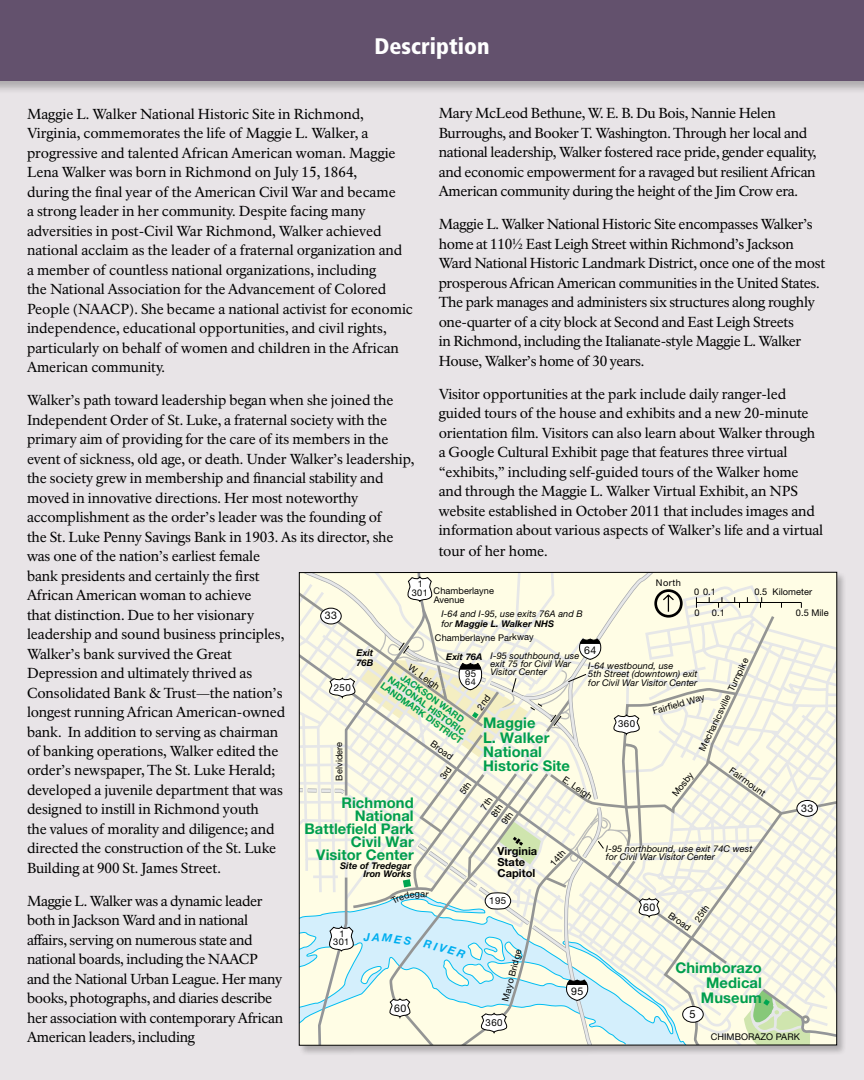
<style>
.page{position:relative;width:864px;height:1080px;background:#fff}
.page>*{position:absolute;margin:0;border:0;box-sizing:border-box;transform-origin:0 0}
.t1{font:900 condensed 22.5px "Frutiger LT Std";color:#fff}
.t2{font:700 14.7px/12.9px "Helvetica Neue";letter-spacing:.005em;color:#009e4d;text-align:right}
.t3{font:14.25px/19.5px "NPS Rawlinson OT";letter-spacing:-.015em;color:#000}
.t4{font:700 11.1px/11.1px "Helvetica Neue";letter-spacing:.005em;color:#000}
.t5{font:11.1px "Helvetica Neue";color:#000}
.t6{font:10.65px "Helvetica Neue";letter-spacing:.04em;color:#000}
.t7{font:9.75px "Helvetica Neue";letter-spacing:.04em;color:#000}
.t8{font:italic 9.15px/8.2px "Helvetica Neue";letter-spacing:.005em;color:#000}
.t9{font:9.15px/8.4px "Helvetica Neue";letter-spacing:.005em;color:#000;text-align:center}
.t10{font:700 9.15px/9.1px "Helvetica Neue";color:#00a14e;text-align:center}
.t11{font:italic 700 9.15px/8.7px "Helvetica Neue";letter-spacing:.005em;color:#000;text-align:right}
.s1{font-weight:700}
</style>
<div class="page">
<div style="left:0;top:0;width:863px;height:1080px;background:#e8e4e7"></div>
<div style="left:0;top:0;width:864px;height:95px;background:#000;opacity:.25"></div>
<div style="left:0;top:0;width:864px;height:81px;background:#63516d"></div>
<div style="left:298px;top:571px;width:549px;height:485px;background:#000;opacity:.25"></div>
<svg style="left:657px;top:574px;width:178px;height:65px;background:#f9f7e3"></svg>
<svg style="left:301px;top:574px;width:355px;height:65px;background:#faf8e3"></svg>
<svg style="left:407px;top:577px;width:26px;height:25px"></svg>
<div style="left:321px;top:608px;width:20px;height:16px;background:#fff;border-radius:50%"></div>
<div style="left:320px;top:608px;width:22px;height:16px;border:1px solid #000;border-radius:50%"></div>
<div style="left:654px;top:589px;width:29px;height:29px;border:3px solid #000;border-radius:50%"></div>
<svg style="left:662px;top:593px;width:13px;height:20px"></svg>
<hr style="left:696px;top:602px;width:105px;height:1px;background:#000">
<svg style="left:760px;top:597px;width:2px;height:11px"></svg>
<svg style="left:718px;top:597px;width:5px;height:11px"></svg>
<svg style="left:734px;top:597px;width:6px;height:11px"></svg>
<svg style="left:299px;top:639px;width:538px;height:406px"></svg>
<h1 class="t1" style="left:374px;top:33px;width:117px">Description</h1>
<p class="t3" style="left:439px;top:104px;width:379px">Mary McLeod Bethune, W. E. B. Du Bois, Nannie Helen Burroughs, and Booker T. Washington. Through her local and national leadership, Walker fostered race pride, gender equality, and economic empowerment for a ravaged but resilient African American community during the height of the Jim Crow era.</p>
<p class="t3" style="left:439px;top:215px;width:388px">Maggie L. Walker National Historic Site encompasses Walker’s home at 110½ East Leigh Street within Richmond’s Jackson Ward National Historic Landmark District, once one of the most prosperous African American communities in the United States.<br>The park manages and administers six structures along roughly one-quarter of a city block at Second and East Leigh Streets<br>in Richmond, including the Italianate-style Maggie L. Walker House, Walker’s home of 30 years.</p>
<p class="t3" style="left:439px;top:384px;width:386px">Visitor opportunities at the park include daily ranger-led guided tours of the house and exhibits and a new 20-minute orientation film. Visitors can also learn about Walker through a Google Cultural Exhibit page that features three virtual “exhibits,” including self-guided tours of the Walker home and through the Maggie L. Walker Virtual Exhibit, an NPS website established in October 2011 that includes images and information about various aspects of Walker’s life and a virtual</p>
<p class="t3" style="left:439px;top:542px;width:111px">tour of her home.</p>
<p class="t3" style="left:27px;top:104px;width:387px">Maggie L. Walker National Historic Site in Richmond, Virginia, commemorates the life of Maggie L. Walker, a progressive and talented African American woman. Maggie Lena Walker was born in Richmond on July 15, 1864,<br>during the final year of the American Civil War and became<br>a strong leader in her community. Despite facing many adversities in post-Civil War Richmond, Walker achieved national acclaim as the leader of a fraternal organization and a member of countless national organizations, including<br>the National Association for the Advancement of Colored People (NAACP). She became a national activist for economic independence, educational opportunities, and civil rights, particularly on behalf of women and children in the African American community.</p>
<p class="t3" style="left:27px;top:391px;width:389px">Walker’s path toward leadership began when she joined the Independent Order of St. Luke, a fraternal society with the primary aim of providing for the care of its members in the event of sickness, old age, or death. Under Walker’s leadership, the society grew in membership and financial stability and moved in innovative directions. Her most noteworthy accomplishment as the order’s leader was the founding of<br>the St. Luke Penny Savings Bank in 1903. As its director, she was one of the nation’s earliest female<br>bank presidents and certainly the first<br>African American woman to achieve<br>that distinction. Due to her visionary<br>leadership and sound business principles,<br>Walker’s bank survived the Great<br>Depression and ultimately thrived as<br>Consolidated Bank &amp; Trust—the nation’s<br>longest running African American-owned<br>bank. In addition to serving as chairman<br>of banking operations, Walker edited the<br>order’s newspaper, The St. Luke Herald;<br>developed a juvenile department that was<br>designed to instill in Richmond youth<br>the values of morality and diligence; and<br>directed the construction of the St. Luke<br>Building at 900 St. James Street.</p>
<p class="t3" style="left:27px;top:891px;width:258px">Maggie L. Walker was a dynamic leader both in Jackson Ward and in national affairs, serving on numerous state and national boards, including the NAACP and the National Urban League. Her many books, photographs, and diaries describe her association with contemporary African American leaders, including</p>
<p class="t9" style="left:656px;top:579px;width:27px">North</p>
<p class="t9" style="left:412px;top:580px;width:18px">1<br>301</p>
<p class="t9" style="left:434px;top:586px;width:62px;line-height:9.3px;text-align:left">Chamberlayne<br>Avenue</p>
<p class="t9" style="left:754px;top:588px;width:59px">0.5 Kilometer</p>
<p class="t9" style="left:694px;top:588px;width:23px">0 0.1</p>
<p class="t9" style="left:712px;top:608px;width:14px">0.1</p>
<p class="t9" style="left:796px;top:608px;width:34px">0.5 Mile</p>
<p class="t9" style="left:694px;top:609px;width:7px">0</p>
<p class="t8" style="left:441px;top:609px;width:143px;line-height:9.3px">I-64 and I-95, use exits 76A and B for <span class="s1">Maggie L. Walker NHS</span></p>
<p class="t8" style="left:491px;top:651px;width:90px">I-95 southbound, use exit 75 for Civil War<br>Visitor Center</p>
<p class="t6" style="left:325px;top:609px;width:14px">33</p>
<p class="t9" style="left:435px;top:633px;width:100px">Chamberlayne Parkway</p>
<p class="t6" style="left:584px;top:644px;width:14px">64</p>
<p class="t11" style="left:356px;top:648px;width:19px;line-height:9.1px;text-align:left">Exit<br>76B</p>
<p class="t11" style="left:446px;top:652px;width:38px">Exit 76A</p>
<p class="t9" style="left:698px;top:748px;width:103px;rotate:-64deg">Mechanicsville Turnpike</p>
<p class="t8" style="left:588px;top:662px;width:111px">I-64 westbound, use<br>5th Street (downtown) exit for Civil War Visitor Center</p>
<p class="t9" style="left:412px;top:663px;width:37px;rotate:35deg">W. Leigh</p>
<p class="t7" style="left:465px;top:668px;width:13px">95</p>
<p class="t9" style="left:465px;top:678px;width:12px">64</p>
<p class="t10" style="left:395px;top:665px;width:100px;rotate:36deg">JACKSON WARD<br>NATIONAL HISTORIC<br>LANDMARK DISTRICT</p>
<p class="t7" style="left:334px;top:681px;width:18px">250</p>
<p class="t9" style="left:652px;top:707px;width:55px;rotate:-16deg">Fairfield Way</p>
<p class="t2" style="left:483px;top:716px;width:88px;line-height:14.2px;text-align:left">Maggie<br>L. Walker<br>National<br>Historic Site</p>
<p class="t7" style="left:618px;top:718px;width:18px">360</p>
<p class="t9" style="left:434px;top:739px;width:27px;rotate:36deg">Broad</p>
<p class="t9" style="left:335px;top:781px;width:40px;rotate:-91deg">Be vl di ere</p>
<p class="t9" style="left:733px;top:766px;width:44px;rotate:35deg">Fairmount</p>
<p class="t9" style="left:671px;top:793px;width:30px;rotate:-53deg">Mosby</p>
<p class="t9" style="left:566px;top:774px;width:35px;rotate:35deg">E. Leigh</p>
<p class="t2" style="left:304px;top:796px;width:111px">Richmond<br>National<br>Battlefield Park<br>Civil War<br>Visitor Center</p>
<p class="t11" style="left:340px;top:861px;width:72px">Site of Tredegar<br>Iron Works</p>
<p class="t6" style="left:801px;top:802px;width:14px">33</p>
<p class="t8" style="left:606px;top:844px;width:148px">I-95 northbound, use exit 74C west for Civil War Visitor Center</p>
<p class="t4" style="left:497px;top:845px;width:41px">Virginia<br>State<br>Capitol</p>
<p class="t9" style="left:548px;top:862px;width:20px;rotate:-48deg">14th</p>
<p class="t7" style="left:489px;top:895px;width:18px">195</p>
<p class="t6" style="left:643px;top:901px;width:14px">60</p>
<p class="t9" style="left:693px;top:918px;width:20px;rotate:-55deg">25th</p>
<p class="t9" style="left:672px;top:911px;width:27px;rotate:36deg">Broad</p>
<p class="t9" style="left:333px;top:929px;width:18px">1<br>301</p>
<p class="t9" style="left:501px;top:1000px;width:55px;rotate:-76deg">Mayo Bridge</p>
<p class="t2" style="left:675px;top:960px;width:88px;line-height:14.7px">Chimborazo<br>Medical<br>Museum</p>
<p class="t6" style="left:571px;top:985px;width:14px">95</p>
<p class="t6" style="left:394px;top:1001px;width:14px">60</p>
<p class="t5" style="left:690px;top:1008px;width:8px">5</p>
<p class="t7" style="left:486px;top:1016px;width:18px">360</p>
<p class="t9" style="left:711px;top:1033px;width:91px">CHIMBORAZO PARK</p>
</div>
